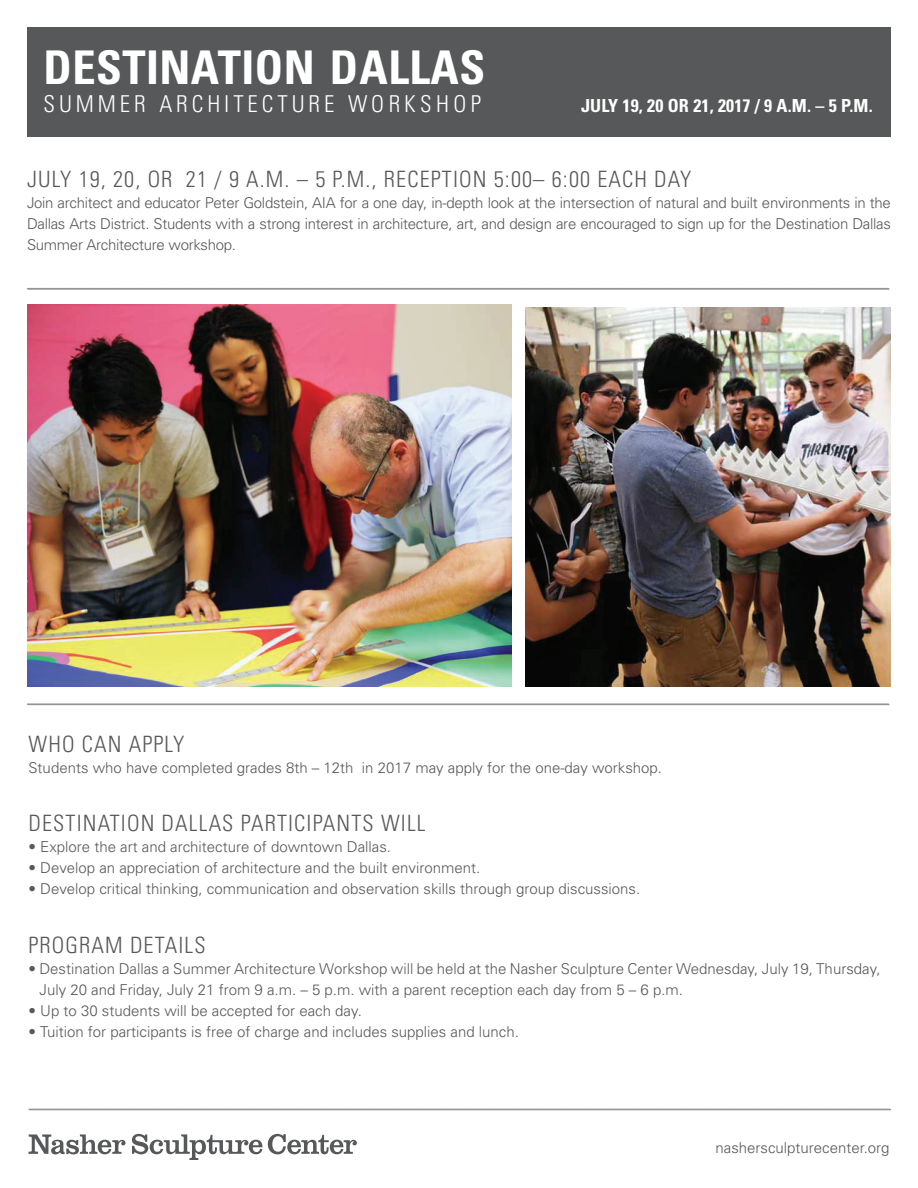
<style>
.page{position:relative;width:918px;height:1188px;background:#fff}
.page>*{position:absolute;margin:0;border:0;box-sizing:border-box;transform-origin:0 0}
.t1{font:700 condensed 46.5px "Univers";letter-spacing:.01em;color:#fff}
.t2{font:300 condensed 23.25px "Univers";letter-spacing:.17em;color:#fff}
.t3{font:300 condensed 22.5px "Univers";letter-spacing:.05em;color:#57585a}
.t4{font:700 condensed 18px "Univers";letter-spacing:.01em;color:#fff}
.t5{font:300 15px/21px "Univers";color:#57585a;text-align:justify}
</style>
<div class="page">
<svg style="left:268px;top:1134px;width:89px;height:20px"></svg>
<svg style="left:132px;top:1134px;width:130px;height:26px"></svg>
<svg style="left:28px;top:1134px;width:97px;height:20px"></svg>
<svg style="left:27px;top:288px;width:863px;height:2px;background:#a0a2a5"></svg>
<img style="left:526px;top:308px;width:365px;height:378px">
<img style="left:27px;top:305px;width:484px;height:381px">
<div style="left:27px;top:27px;width:864px;height:109px;background:#57585a"></div>
<svg style="left:28px;top:1108px;width:863px;height:3px;background:#c2c3c5"></svg>
<svg style="left:27px;top:703px;width:863px;height:2px;background:#abadaf"></svg>
<h1 class="t1" style="left:44px;top:39px;width:443px">DESTINATION DALLAS</h1>
<h2 class="t2" style="left:44px;top:89px;width:439px">SUMMER ARCHITECTURE WORKSHOP</h2>
<p class="t4" style="left:581px;top:95px;width:293px">JULY 19, 20 OR 21, 2017 / 9 A.M. – 5 P.M.</p>
<h3 class="t3" style="left:27px;top:165px;width:666px">JULY 19, 20, OR 21 / 9 A.M. – 5 P.M., RECEPTION 5:00– 6:00 EACH DAY</h3>
<p class="t5" style="left:27px;top:192px;width:865px">Join architect and educator Peter Goldstein, AIA for a one day, in-depth look at the intersection of natural and built environments in the Dallas Arts District. Students with a strong interest in architecture, art, and design are encouraged to sign up for the Destination Dallas Summer Architecture workshop.</p>
<h3 class="t3" style="left:28px;top:731px;width:157px">WHO CAN APPLY</h3>
<p class="t5" style="left:28px;top:757px;width:635px">Students who have completed grades 8th – 12th in 2017 may apply for the one-day workshop.</p>
<h3 class="t3" style="left:28px;top:810px;width:399px">DESTINATION DALLAS PARTICIPANTS WILL</h3>
<p class="t5" style="left:28px;top:836px;width:364px">• Explore the art and architecture of downtown Dallas.</p>
<p class="t5" style="left:28px;top:857px;width:453px">• Develop an appreciation of architecture and the built environment.</p>
<p class="t5" style="left:28px;top:878px;width:613px">• Develop critical thinking, communication and observation skills through group discussions.</p>
<h3 class="t3" style="left:28px;top:932px;width:179px">PROGRAM DETAILS</h3>
<p class="t5" style="left:40px;top:958px;width:843px;text-indent:-11px">• Destination Dallas a Summer Architecture Workshop will be held at the Nasher Sculpture Center Wednesday, July 19, Thursday,<br>July 20 and Friday, July 21 from 9 a.m. – 5 p.m. with a parent reception each day from 5 – 6 p.m.</p>
<p class="t5" style="left:28px;top:1000px;width:335px">• Up to 30 students will be accepted for each day.</p>
<p class="t5" style="left:28px;top:1021px;width:492px">• Tuition for participants is free of charge and includes supplies and lunch.</p>
<p class="t5" style="left:716px;top:1137px;width:175px">nashersculpturecenter.org</p>
</div>
